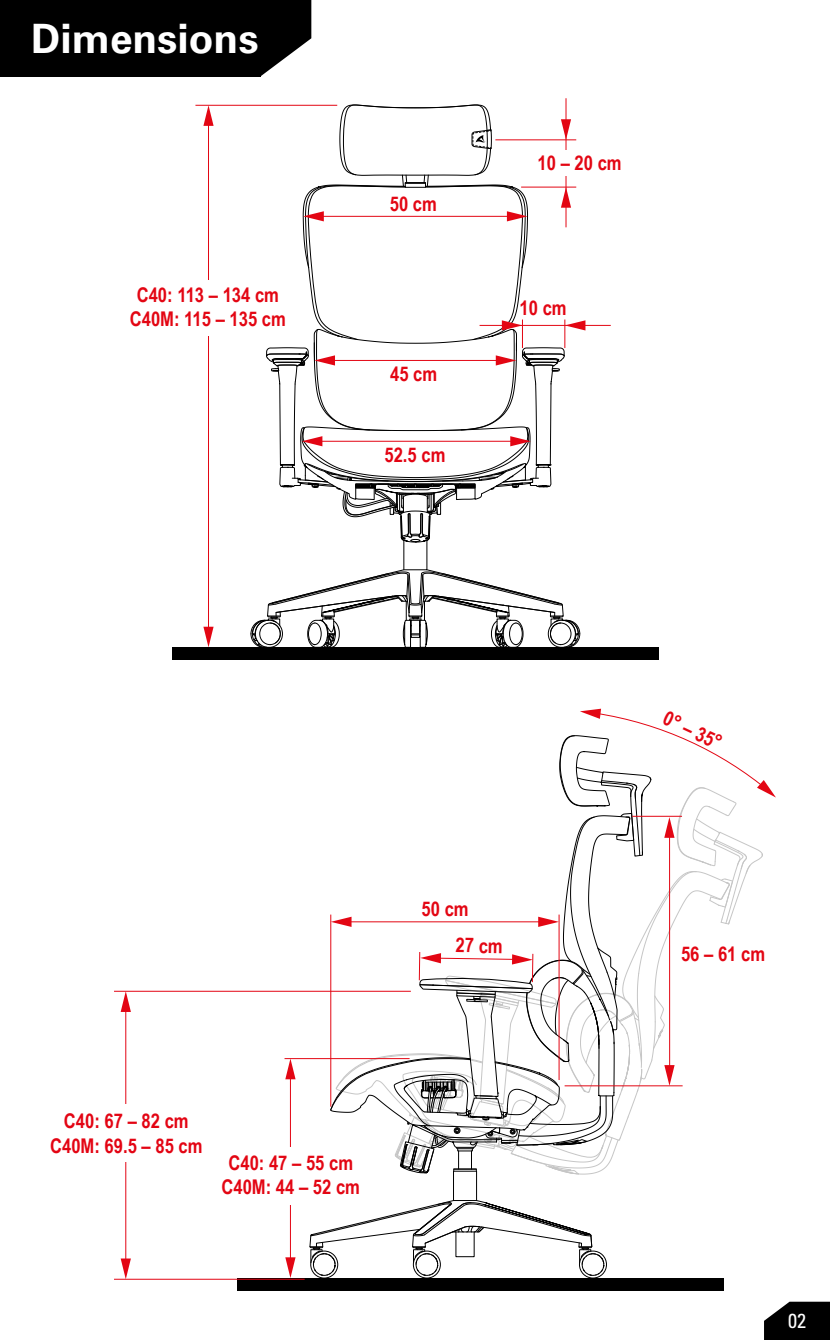
<style>
.page{position:relative;width:830px;height:1340px;background:#fff}
.page>*{position:absolute;margin:0;border:0;box-sizing:border-box;transform-origin:0 0}
.t1{font:700 40.5px "Univers LTCYR 65";color:#fff}
.t2{font:700 20.25px/24.3px "Arial Narrow";color:#e30613;text-align:center}
.t3{font:700 20.25px/24.3px "Arial Narrow";color:#e30413;text-align:center}
.t4{font:condensed 20.25px "Univers LTCYR 57";color:#fff}
</style>
<div class="page">
<div style="left:172px;top:647px;width:486px;height:12px;background:#000"></div>
<hr style="left:195px;top:105px;width:142px;height:1px;background:#e30613">
<hr style="left:208px;top:112px;width:1px;height:530px;background:#e30613">
<svg style="left:203px;top:105px;width:10px;height:21px"></svg>
<svg style="left:203px;top:626px;width:10px;height:21px"></svg>
<div style="left:198px;top:281px;width:21px;height:55px;background:#fff"></div>
<hr style="left:565px;top:98px;width:1px;height:129px;background:#e30613">
<hr style="left:479px;top:325px;width:131px;height:1px;background:#e30613">
<div style="left:237px;top:1277px;width:486px;height:13px;background:#000"></div>
<hr style="left:290px;top:1070px;width:1px;height:193px;background:#e30613">
<svg style="left:285px;top:1257px;width:10px;height:20px"></svg>
<svg style="left:285px;top:1059px;width:10px;height:20px"></svg>
<hr style="left:284px;top:1058px;width:125px;height:1px;background:#e30613">
<div style="left:279px;top:1147px;width:22px;height:57px;background:#fff"></div>
<svg style="left:309px;top:708px;width:466px;height:570px"></svg>
<div style="left:0;top:0;width:260px;height:77px;background:#000"></div>
<svg style="left:260px;top:0;width:51px;height:77px"></svg>
<svg style="left:250px;top:104px;width:335px;height:543px"></svg>
<hr style="left:114px;top:990px;width:296px;height:1px;background:#e30413">
<hr style="left:125px;top:1005px;width:1px;height:259px;background:#e30413">
<svg style="left:121px;top:1258px;width:10px;height:20px"></svg>
<svg style="left:121px;top:991px;width:10px;height:20px"></svg>
<hr style="left:114px;top:1278px;width:190px;height:1px;background:#e30413">
<div style="left:39px;top:1104px;width:175px;height:57px;background:#fff"></div>
<svg style="left:764px;top:1301px;width:65px;height:38px;background:#1e1e1e"></svg>
<p class="t1" style="left:31px;top:10px;width:229px">Dimensions</p>
<p class="t2" style="left:130px;top:281px;width:158px">C40: 113 – 134 cm<br>C40M: 115 – 135 cm</p>
<p class="t2" style="left:389px;top:190px;width:49px">50 cm</p>
<p class="t2" style="left:390px;top:360px;width:49px">45 cm</p>
<p class="t3" style="left:384px;top:442px;width:62px">52.5 cm</p>
<p class="t2" style="left:537px;top:150px;width:86px">10 – 20 cm</p>
<p class="t2" style="left:519px;top:295px;width:49px">10 cm</p>
<p class="t2" style="left:421px;top:896px;width:49px">50 cm</p>
<p class="t2" style="left:455px;top:932px;width:49px;rotate:1deg">27 cm</p>
<p class="t3" style="left:50px;top:1108px;width:154px">C40: 67 – 82 cm<br>C40M: 69.5 – 85 cm</p>
<p class="t2" style="left:221px;top:1149px;width:140px">C40: 47 – 55 cm<br>C40M: 44 – 52 cm</p>
<p class="t2" style="left:669px;top:705px;width:64px;rotate:25deg">0° – 35°</p>
<p class="t2" style="left:680px;top:940px;width:86px">56 – 61 cm</p>
<p class="t4" style="left:787px;top:1308px;width:19px">02</p>
</div>
